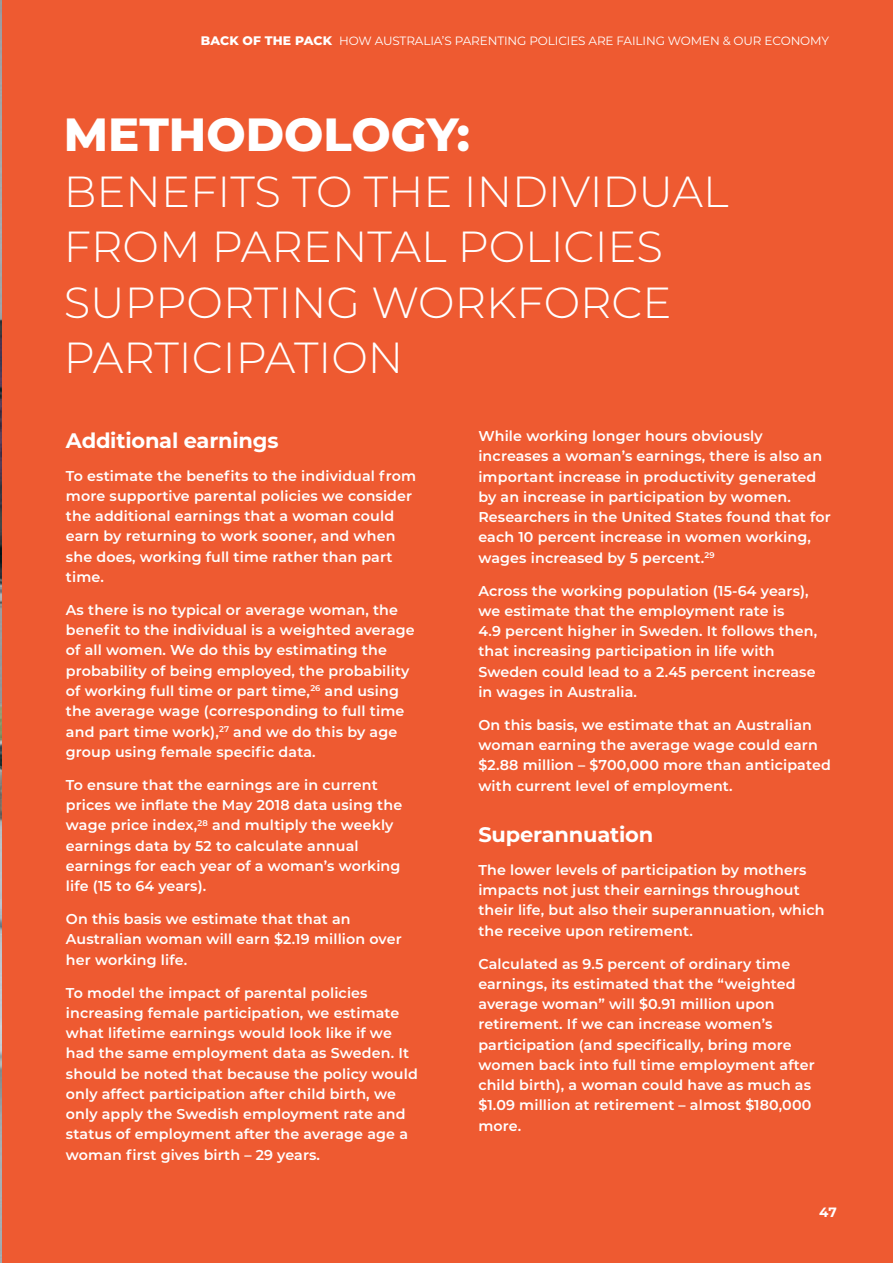
<style>
.page{position:relative;width:893px;height:1263px;background:#ee5a31}
.page>*{position:absolute;margin:0;border:0;box-sizing:border-box;transform-origin:0 0}
.t1{font:800 46.5px "Montserrat";color:#fff}
.t2{font:300 43.5px/55.5px "Montserrat";color:#fff}
.t3{font:700 21px "Montserrat";letter-spacing:-.01em;color:#fff}
.t4{font:600 14.25px/20.2px "Montserrat";letter-spacing:.01em;color:#fff}
.t5{font:700 13.5px "Montserrat";color:#fff}
.t6{font:12px "Montserrat";letter-spacing:-.01em;color:#fff}
.s1{font-weight:800;font-size:12.3px}
</style>
<div class="page">
<img style="left:0;top:0;width:1px;height:1263px">
<p class="t6" style="left:201px;top:32px;width:630px"><span class="s1">BACK OF THE PACK</span> HOW AUSTRALIA’S PARENTING POLICIES ARE FAILING WOMEN &amp; OUR ECONOMY</p>
<p class="t1" style="left:64px;top:101px;width:408px">METHODOLOGY:</p>
<p class="t2" style="left:64px;top:162px;width:666px">BENEFITS TO THE INDIVIDUAL<br>FROM PARENTAL POLICIES<br>SUPPORTING WORKFORCE<br>PARTICIPATION</p>
<p class="t3" style="left:66px;top:425px;width:214px">Additional earnings</p>
<p class="t4" style="left:66px;top:465px;width:352px">To estimate the benefits to the individual from more supportive parental policies we consider the additional earnings that a woman could earn by returning to work sooner, and when she does, working full time rather than part time.</p>
<p class="t4" style="left:66px;top:599px;width:350px">As there is no typical or average woman, the benefit to the individual is a weighted average of all women. We do this by estimating the probability of being employed, the probability of working full time or part time,<sup>26</sup> and using the average wage (corresponding to full time and part time work),<sup>27</sup> and we do this by age group using female specific data.</p>
<p class="t4" style="left:66px;top:774px;width:338px">To ensure that the earnings are in current prices we inflate the May 2018 data using the wage price index,<sup>28</sup> and multiply the weekly earnings data by 52 to calculate annual earnings for each year of a woman’s working life (15 to 64 years).</p>
<p class="t4" style="left:66px;top:908px;width:337px">On this basis we estimate that that an<br>Australian woman will earn $2.19 million over her working life.</p>
<p class="t4" style="left:66px;top:982px;width:353px">To model the impact of parental policies increasing female participation, we estimate what lifetime earnings would look like if we had the same employment data as Sweden. It should be noted that because the policy would only affect participation after child birth, we only apply the Swedish employment rate and status of employment after the average age a woman first gives birth – 29 years.</p>
<p class="t4" style="left:478px;top:425px;width:354px">While working longer hours obviously increases a woman’s earnings, there is also an important increase in productivity generated by an increase in participation by women.<br>Researchers in the United States found that for each 10 percent increase in women working, wages increased by 5 percent.<sup>29</sup></p>
<p class="t4" style="left:478px;top:580px;width:340px">Across the working population (15-64 years), we estimate that the employment rate is<br>4.9 percent higher in Sweden. It follows then, that increasing participation in life with Sweden could lead to a 2.45 percent increase in wages in Australia.</p>
<p class="t4" style="left:478px;top:714px;width:354px">On this basis, we estimate that an Australian woman earning the average wage could earn $2.88 million – $700,000 more than anticipated with current level of employment.</p>
<p class="t3" style="left:478px;top:819px;width:176px">Superannuation</p>
<p class="t4" style="left:478px;top:859px;width:348px">The lower levels of participation by mothers impacts not just their earnings throughout their life, but also their superannuation, which the receive upon retirement.</p>
<p class="t4" style="left:478px;top:953px;width:338px">Calculated as 9.5 percent of ordinary time earnings, its estimated that the “weighted average woman” will $0.91 million upon retirement. If we can increase women’s participation (and specifically, bring more women back into full time employment after child birth), a woman could have as much as $1.09 million at retirement – almost $180,000 more.</p>
<p class="t5" style="left:819px;top:1203px;width:19px">47</p>
</div>
